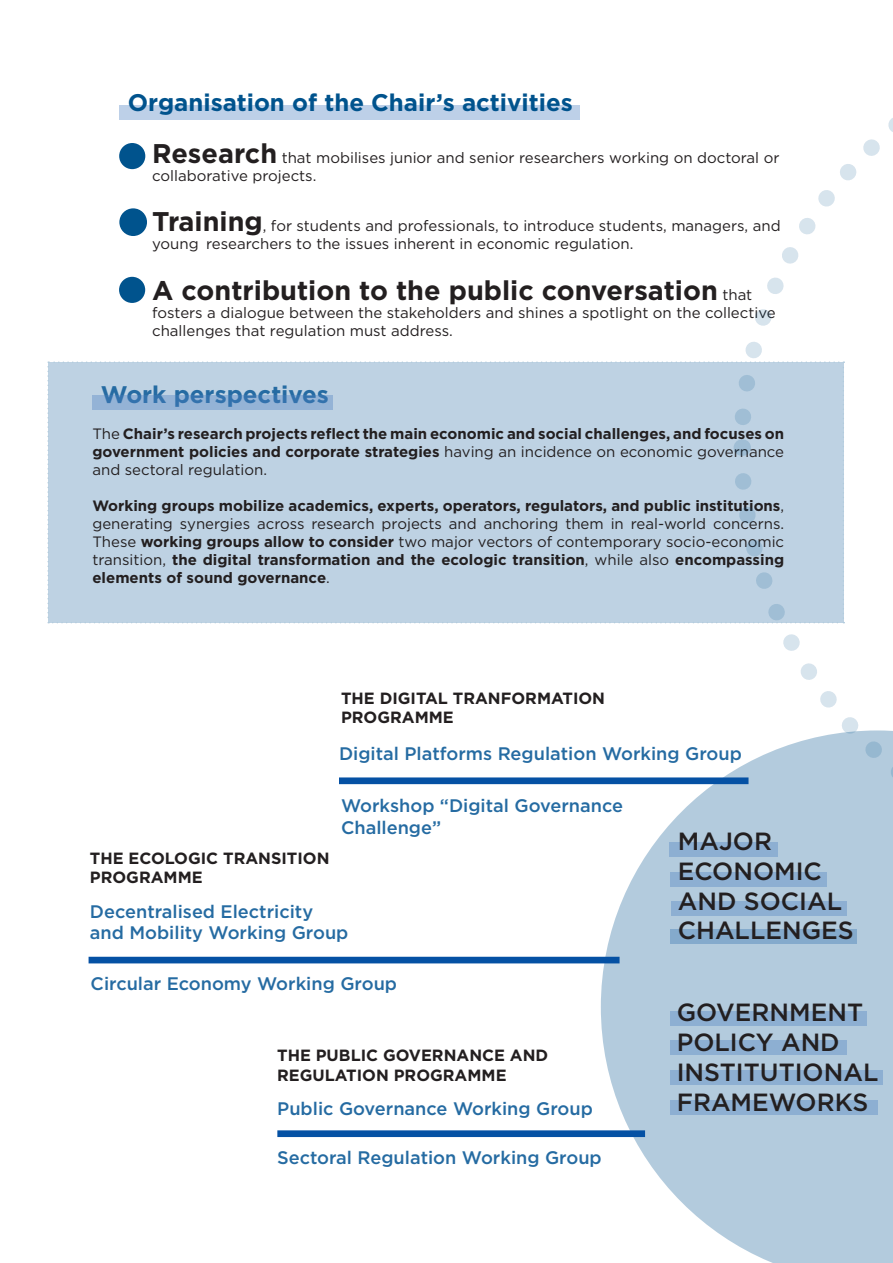
<style>
.page{position:relative;width:893px;height:1263px;background:#fff}
.page>*{position:absolute;margin:0;border:0;box-sizing:border-box;transform-origin:0 0}
.t1{font:700 27px "Gotham";color:#231f20}
.t2{font:500 24.9px/29.8px "Gotham";color:#231f20}
.t3{font:700 24px "Gotham";color:#00538d}
.t4{font:700 24px "Gotham";color:#256ba2}
.t5{font:500 18.15px "Gotham";color:#256ba2}
.t6{font:700 16.2px/19.5px "Gotham";color:#231f20}
.t7{font:700 15px/18px "Gotham";color:#231f20;text-align:justify}
.t8{font:15px/18px "Gotham";color:#231f20}
.s1{font-weight:700;font-size:27px}
.s2{font-weight:400;font-size:15px}
.s3{font-weight:400}
</style>
<div class="page">
<div style="left:119px;top:105px;width:461px;height:15px;background:#bdd0e8"></div>
<div style="left:119px;top:277px;width:26px;height:26px;background:#00538d;border-radius:50%"></div>
<div style="left:120px;top:209px;width:26px;height:26px;background:#00538d;border-radius:50%"></div>
<div style="left:119px;top:208px;width:28px;height:28px;border:2px solid #00538d;border-radius:50%"></div>
<div style="left:119px;top:143px;width:26px;height:26px;background:#00538d;border-radius:50%"></div>
<svg style="left:601px;top:776px;width:292px;height:487px;fill:#b3cbdd"></svg>
<div style="left:339px;top:777px;width:409px;height:7px;background:#0551a4"></div>
<div style="left:89px;top:957px;width:531px;height:6px;background:#0551a4"></div>
<div style="left:277px;top:1130px;width:368px;height:7px;background:#0551a4"></div>
<svg style="left:745px;top:118px;width:148px;height:245px"></svg>
<svg style="left:725px;top:622px;width:168px;height:269px"></svg>
<div style="left:47px;top:361px;width:797px;height:262px;background:#bed2e3"></div>
<svg style="left:892px;top:873px;width:1px;height:17px"></svg>
<div style="left:92px;top:395px;width:241px;height:14px;background:#94b3d6"></div>
<div style="left:669px;top:842px;width:108px;height:14px;background:#8dafd2"></div>
<div style="left:670px;top:872px;width:157px;height:14px;background:#8dafd2"></div>
<div style="left:671px;top:901px;width:175px;height:14px;background:#8dafd2"></div>
<div style="left:670px;top:1012px;width:197px;height:14px;background:#8dafd2"></div>
<div style="left:670px;top:1041px;width:176px;height:14px;background:#8dafd2"></div>
<div style="left:670px;top:1070px;width:213px;height:14px;background:#8dafd2"></div>
<div style="left:670px;top:1100px;width:207px;height:14px;background:#8dafd2"></div>
<p class="t3" style="left:128px;top:89px;width:446px">Organisation of the Chair’s activities</p>
<p class="t8" style="left:152px;top:148px;width:629px"><span class="s1">Research</span> that mobilises junior and senior researchers working on doctoral or collaborative projects.</p>
<p class="t8" style="left:152px;top:217px;width:630px"><span class="s1">Training</span>, for students and professionals, to introduce students, managers, and young researchers to the issues inherent in economic regulation.</p>
<p class="t1" style="left:152px;top:274px;width:602px">A contribution to the public conversation <span class="s2">that</span></p>
<p class="t8" style="left:152px;top:303px;width:625px">fosters a dialogue between the stakeholders and shines a spotlight on the collective challenges that regulation must address.</p>
<p class="t4" style="left:101px;top:381px;width:229px">Work perspectives</p>
<p class="t7" style="left:92px;top:424px;width:693px"><span class="s3">The</span> Chair’s research projects reflect the main economic and social challenges, and focuses on government policies and corporate strategies <span class="s3">having an incidence on economic governance and sectoral regulation.</span></p>
<p class="t7" style="left:92px;top:496px;width:693px">Working groups mobilize academics, experts, operators, regulators, and public institutions<span class="s3">, generating synergies across research projects and anchoring them in real-world concerns.<br>These</span> working groups allow to consider <span class="s3">two major vectors of contemporary socio-economic transition,</span> the digital transformation and the ecologic transition<span class="s3">, while also</span> encompassing elements of sound governance<span class="s3">.</span></p>
<p class="t6" style="left:341px;top:688px;width:266px">THE DIGITAL TRANFORMATION<br>PROGRAMME</p>
<p class="t5" style="left:339px;top:743px;width:404px">Digital Platforms Regulation Working Group</p>
<p class="t5" style="left:341px;top:795px;width:284px">Workshop “Digital Governance</p>
<p class="t5" style="left:341px;top:817px;width:102px">Challenge”</p>
<p class="t2" style="left:678px;top:826px;width:177px">MAJOR<br>ECONOMIC<br>AND SOCIAL<br>CHALLENGES</p>
<p class="t6" style="left:90px;top:848px;width:241px">THE ECOLOGIC TRANSITION<br>PROGRAMME</p>
<p class="t5" style="left:90px;top:901px;width:225px">Decentralised Electricity</p>
<p class="t5" style="left:90px;top:923px;width:260px">and Mobility Working Group</p>
<p class="t5" style="left:91px;top:973px;width:308px">Circular Economy Working Group</p>
<p class="t6" style="left:277px;top:1045px;width:273px">THE PUBLIC GOVERNANCE AND<br>REGULATION PROGRAMME</p>
<p class="t5" style="left:277px;top:1098px;width:317px">Public Governance Working Group</p>
<p class="t5" style="left:277px;top:1147px;width:326px">Sectoral Regulation Working Group</p>
<p class="t2" style="left:677px;top:997px;width:203px">GOVERNMENT<br>POLICY AND<br>INSTITUTIONAL<br>FRAMEWORKS</p>
</div>
